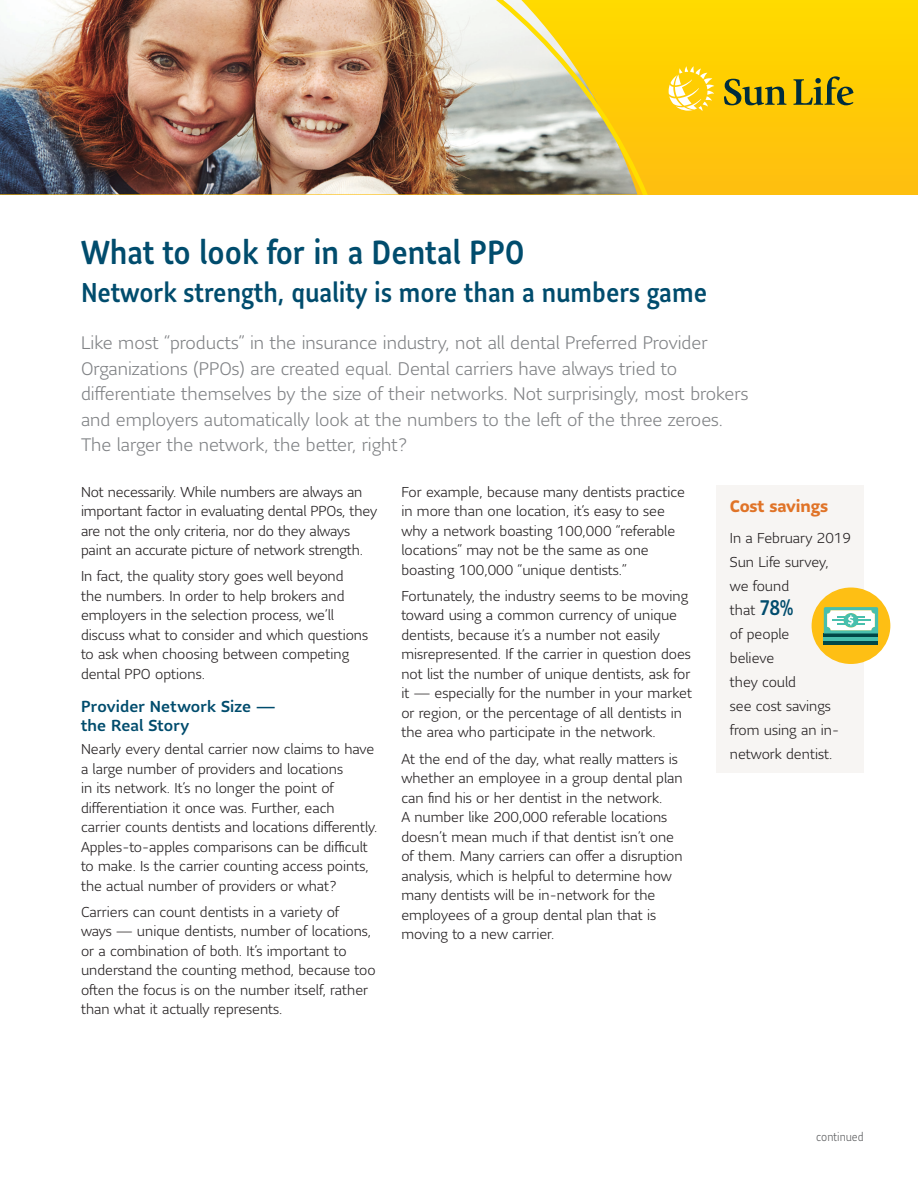
<style>
.page{position:relative;width:918px;height:1188px;background:#fff}
.page>*{position:absolute;margin:0;border:0;box-sizing:border-box;transform-origin:0 0}
._01a_1stHead_SLSans{font:500 33px "Sun Life Sans Condensed";color:#004c6d}
._01a_1stHead_SLSans-2{font:500 27px "Sun Life Sans Condensed";color:#004c6d}
._03_IntroText_SLF_Sa{font:300 18px/25.5px "Sun Life Sans";color:#808285}
._00_Text_SunLifeMed{font:700 16.5px "Sun Life Sans";letter-spacing:-.01em;color:#e07327}
._04_1stSub_AgendaLig{font:500 15.75px/19.5px "Sun Life Sans";letter-spacing:.005em;color:#004c6d}
._00_Text_SunLifeLigh{font:300 14.25px/19.5px "Sun Life Sans";color:#231f20}
.Disclosure_LightCond{font:300 12px "Sun Life Sans Condensed";color:#58595b}
.s1{font-family:"Sun Life Sans Condensed";font-weight:500;font-size:21px;color:#004c6d}
</style>
<div class="page">
<div style="left:0;top:0;width:918px;height:194px;background:linear-gradient(to bottom,#ffda00,#ffbe0f)"></div>
<img style="left:0;top:0;width:689px;height:194px">
<div style="left:716px;top:486px;width:148px;height:287px;background:#f7f5f3"></div>
<div style="left:812px;top:588px;width:78px;height:76px;background:#febf14;border-radius:50%"></div>
<hr style="left:824px;top:641px;width:54px;height:3px;background:#004848">
<hr style="left:824px;top:637px;width:54px;height:4px;background:#48bfad">
<hr style="left:824px;top:634px;width:54px;height:3px;background:#004848">
<svg style="left:824px;top:607px;width:54px;height:26px"></svg>
<svg style="left:724px;top:79px;width:62px;height:26px;background:#a29217"></svg>
<svg style="left:793px;top:76px;width:60px;height:29px;background:#aa9815"></svg>
<svg style="left:669px;top:66px;width:45px;height:45px"></svg>
<p class="_01a_1stHead_SLSans" style="left:81px;top:230px;width:445px">What to look for in a Dental PPO</p>
<p class="_01a_1stHead_SLSans-2" style="left:81px;top:275px;width:628px">Network strength, quality is more than a numbers game</p>
<p class="_03_IntroText_SLF_Sa" style="left:81px;top:330px;width:669px">Like most “products” in the insurance industry, not all dental Preferred Provider Organizations (PPOs) are created equal. Dental carriers have always tried to differentiate themselves by the size of their networks. Not surprisingly, most brokers and employers automatically look at the numbers to the left of the three zeroes.<br>The larger the network, the better, right?</p>
<p class="_00_Text_SunLifeLigh" style="left:81px;top:481px;width:298px">Not necessarily. While numbers are always an important factor in evaluating dental PPOs, they are not the only criteria, nor do they always paint an accurate picture of network strength.</p>
<p class="_00_Text_SunLifeLigh" style="left:81px;top:566px;width:289px">In fact, the quality story goes well beyond<br>the numbers. In order to help brokers and employers in the selection process, we’ll discuss what to consider and which questions to ask when choosing between competing dental PPO options.</p>
<p class="_04_1stSub_AgendaLig" style="left:81px;top:696px;width:196px">Provider Network Size — the Real Story</p>
<p class="_00_Text_SunLifeLigh" style="left:81px;top:739px;width:298px">Nearly every dental carrier now claims to have a large number of providers and locations<br>in its network. It’s no longer the point of differentiation it once was. Further, each carrier counts dentists and locations differently.<br>Apples-to-apples comparisons can be difficult to make. Is the carrier counting access points, the actual number of providers or what?</p>
<p class="_00_Text_SunLifeLigh" style="left:81px;top:902px;width:296px">Carriers can count dentists in a variety of<br>ways — unique dentists, number of locations, or a combination of both. It’s important to understand the counting method, because too often the focus is on the number itself, rather than what it actually represents.</p>
<p class="_00_Text_SunLifeLigh" style="left:401px;top:481px;width:285px">For example, because many dentists practice in more than one location, it’s easy to see why a network boasting 100,000 “referable locations” may not be the same as one boasting 100,000 “unique dentists.”</p>
<p class="_00_Text_SunLifeLigh" style="left:401px;top:586px;width:292px">Fortunately, the industry seems to be moving toward using a common currency of unique dentists, because it’s a number not easily misrepresented. If the carrier in question does not list the number of unique dentists, ask for it — especially for the number in your market or region, or the percentage of all dentists in the area who participate in the network.</p>
<p class="_00_Text_SunLifeLigh" style="left:401px;top:748px;width:283px">At the end of the day, what really matters is whether an employee in a group dental plan can find his or her dentist in the network.<br>A number like 200,000 referable locations doesn’t mean much if that dentist isn’t one of them. Many carriers can offer a disruption analysis, which is helpful to determine how many dentists will be in-network for the employees of a group dental plan that is moving to a new carrier.</p>
<p class="_00_Text_SunLifeMed" style="left:730px;top:495px;width:100px">Cost savings</p>
<p class="_00_Text_SunLifeLigh" style="left:730px;top:525px;width:123px;line-height:24px">In a February 2019<br>Sun Life survey,<br>we found<br>that <span class="s1">78%<br></span>of people<br>believe<br>they could<br>see cost savings from using an in&shy;network dentist.</p>
<p class="Disclosure_LightCond" style="left:816px;top:1129px;width:49px">continued</p>
</div>
